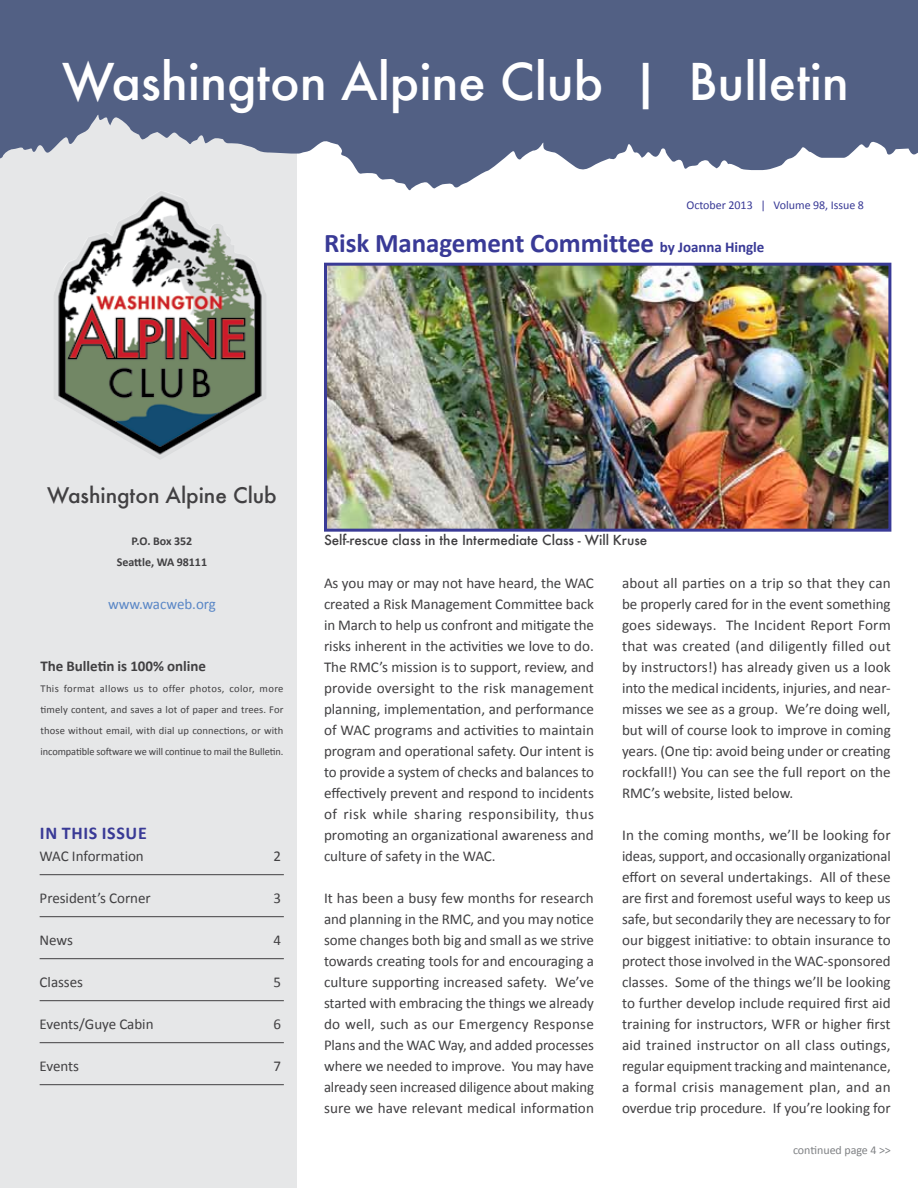
<style>
.page{position:relative;width:918px;height:1188px;background:#fff}
.page>*{position:absolute;margin:0;border:0;box-sizing:border-box;transform-origin:0 0}
.t1{font:500 49.5px "Futura";letter-spacing:-.005em;color:#fff}
.t2{font:700 27px "Calibri";color:#393a96}
.t3{font:500 21px "Futura";letter-spacing:-.005em;color:#414042}
.t4{font:700 18px "Calibri";letter-spacing:.035em;color:#393a96}
.t5{font:15px/21px "Calibri";color:#414042;text-align:justify}
.t6{font:700 15px "Calibri";letter-spacing:-.005em;color:#414042}
.t7{font:15px "Calibri";color:#5a87c6}
.t8{font:500 13.5px "Futura";letter-spacing:-.005em;color:#414042}
.t9{font:12px "Calibri";color:#393a96}
.t10{font:700 12px/21px "Calibri";letter-spacing:-.005em;color:#414042;text-align:center}
.t11{font:12px "Calibri";color:#808285}
.t12{font:10.5px/21px "Calibri";letter-spacing:-.005em;color:#414042;text-align:justify}
.s1{font-size:15px}
</style>
<div class="page">
<div style="left:0;top:26px;width:297px;height:1162px;background:#e6e7e8"></div>
<svg style="left:0;top:0;width:918px;height:191px;fill:#526084"></svg>
<img style="left:54px;top:190px;width:212px;height:269px">
<hr style="left:40px;top:874px;width:244px;height:1px;background:#414042">
<hr style="left:40px;top:916px;width:244px;height:1px;background:#414042">
<hr style="left:40px;top:958px;width:244px;height:1px;background:#414042">
<hr style="left:40px;top:1000px;width:244px;height:1px;background:#414042">
<hr style="left:40px;top:1042px;width:244px;height:1px;background:#414042">
<hr style="left:40px;top:1084px;width:244px;height:1px;background:#414042">
<img style="left:328px;top:267px;width:559px;height:261px">
<div style="left:324px;top:263px;width:567px;height:269px;border:3px solid #393a96"></div>
<h1 class="t1" style="left:62px;top:48px;width:789px">Washington Alpine Club | Bulletin</h1>
<p class="t9" style="left:686px;top:197px;width:179px">October 2013 | Volume 98, Issue 8</p>
<h2 class="t2" style="left:324px;top:226px;width:442px">Risk Management Committee <span class="s1">by Joanna Hingle</span></h2>
<h3 class="t3" style="left:47px;top:480px;width:231px">Washington Alpine Club</h3>
<p class="t10" style="left:117px;top:529px;width:92px">P.O. Box 352<br>Seattle, WA 98111</p>
<p class="t7" style="left:108px;top:595px;width:109px">www.wacweb.org</p>
<p class="t6" style="left:40px;top:656px;width:167px">The Bulletin is 100% online</p>
<p class="t12" style="left:40px;top:677px;width:245px">This format allows us to offer photos, color, more timely content, and saves a lot of paper and trees. For those without email, with dial up connections, or with incompatible software we will continue to mail the Bulletin.</p>
<p class="t4" style="left:40px;top:821px;width:108px">In This Issue</p>
<p class="t5" style="left:40px;top:845px;width:106px">WAC Information</p>
<p class="t5" style="left:274px;top:845px;width:9px">2</p>
<p class="t5" style="left:40px;top:887px;width:113px">President’s Corner</p>
<p class="t5" style="left:274px;top:887px;width:9px">3</p>
<p class="t5" style="left:40px;top:929px;width:35px">News</p>
<p class="t5" style="left:274px;top:929px;width:9px">4</p>
<p class="t5" style="left:40px;top:971px;width:45px">Classes</p>
<p class="t5" style="left:274px;top:971px;width:9px">5</p>
<p class="t5" style="left:40px;top:1013px;width:115px">Events/Guye Cabin</p>
<p class="t5" style="left:274px;top:1013px;width:9px">6</p>
<p class="t5" style="left:40px;top:1055px;width:41px">Events</p>
<p class="t5" style="left:274px;top:1055px;width:9px">7</p>
<p class="t8" style="left:324px;top:530px;width:325px">Self-rescue class in the Intermediate Class - Will Kruse</p>
<p class="t5" style="left:324px;top:572px;width:272px">As you may or may not have heard, the WAC created a Risk Management Committee back in March to help us confront and mitigate the risks inherent in the activities we love to do.<br>The RMC’s mission is to support, review, and provide oversight to the risk management planning, implementation, and performance of WAC programs and activities to maintain program and operational safety. Our intent is to provide a system of checks and balances to effectively prevent and respond to incidents of risk while sharing responsibility, thus promoting an organizational awareness and culture of safety in the WAC.</p>
<p class="t5" style="left:324px;top:887px;width:272px">It has been a busy few months for research and planning in the RMC, and you may notice some changes both big and small as we strive towards creating tools for and encouraging a culture supporting increased safety. We’ve started with embracing the things we already do well, such as our Emergency Response Plans and the WAC Way, and added processes where we needed to improve. You may have already seen increased diligence about making sure we have relevant medical information</p>
<p class="t5" style="left:622px;top:572px;width:270px">about all parties on a trip so that they can be properly cared for in the event something goes sideways. The Incident Report Form that was created (and diligently filled out by instructors!) has already given us a look into the medical incidents, injuries, and near&shy;misses we see as a group. We’re doing well, but will of course look to improve in coming years. (One tip: avoid being under or creating rockfall!) You can see the full report on the RMC’s website, listed below.</p>
<p class="t5" style="left:622px;top:824px;width:270px">In the coming months, we’ll be looking for ideas, support, and occasionally organizational effort on several undertakings. All of these are first and foremost useful ways to keep us safe, but secondarily they are necessary to for our biggest initiative: to obtain insurance to protect those involved in the WAC-sponsored classes. Some of the things we’ll be looking to further develop include required first aid training for instructors, WFR or higher first aid trained instructor on all class outings, regular equipment tracking and maintenance, a formal crisis management plan, and an overdue trip procedure. If you’re looking for</p>
<p class="t11" style="left:793px;top:1142px;width:99px">continued page 4 &gt;&gt;</p>
</div>
